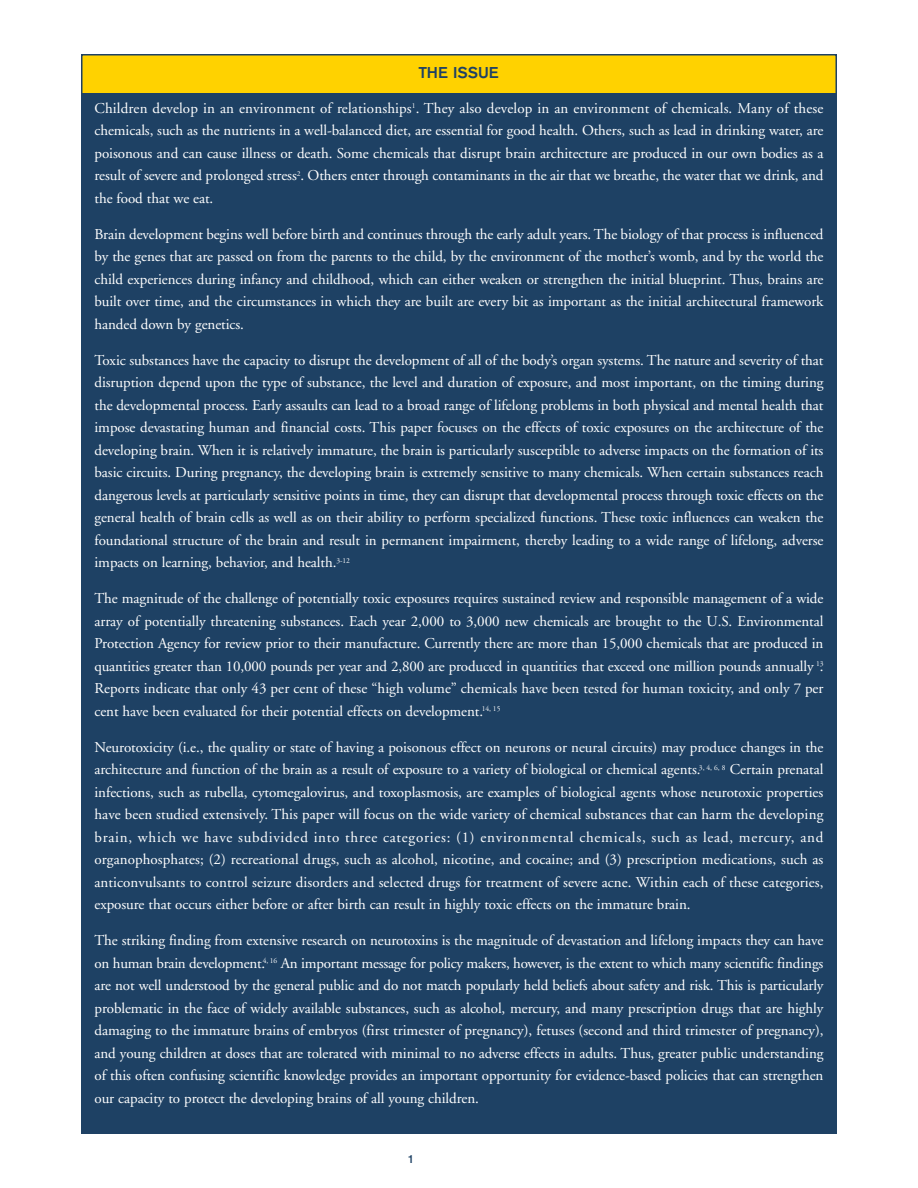
<style>
.page{position:relative;width:918px;height:1188px;background:#fff}
.page>*{position:absolute;margin:0;border:0;box-sizing:border-box;transform-origin:0 0}
.t1{font:16.5px "A Grotesk Mdm";color:#1e4164}
.t2{font:15px/22.5px "Adobe Garamond";letter-spacing:-.005em;color:#fff;text-align:justify}
.t3{font:12px "A Grotesk Mdm";color:#1e4164}
</style>
<div class="page">
<div style="left:81px;top:54px;width:756px;height:1080px;background:#1e4164"></div>
<div style="left:82px;top:55px;width:754px;height:39px;background:#ffd200"></div>
<div style="left:81px;top:54px;width:756px;height:40px;border:2px solid #1e4164"></div>
<p class="t1" style="left:419px;top:67px;width:82px">THE ISSUE</p>
<p class="t2" style="left:94px;top:98px;width:731px">Children develop in an environment of relationships<sup>1</sup>. They also develop in an environment of chemicals. Many of these chemicals, such as the nutrients in a well-balanced diet, are essential for good health. Others, such as lead in drinking water, are poisonous and can cause illness or death. Some chemicals that disrupt brain architecture are produced in our own bodies as a result of severe and prolonged stress<sup>2</sup>. Others enter through contaminants in the air that we breathe, the water that we drink, and the food that we eat.</p>
<p class="t2" style="left:95px;top:224px;width:731px">Brain development begins well before birth and continues through the early adult years. The biology of that process is influenced by the genes that are passed on from the parents to the child, by the environment of the mother’s womb, and by the world the child experiences during infancy and childhood, which can either weaken or strengthen the initial blueprint. Thus, brains are built over time, and the circumstances in which they are built are every bit as important as the initial architectural framework handed down by genetics.</p>
<p class="t2" style="left:95px;top:350px;width:731px">Toxic substances have the capacity to disrupt the development of all of the body’s organ systems. The nature and severity of that disruption depend upon the type of substance, the level and duration of exposure, and most important, on the timing during the developmental process. Early assaults can lead to a broad range of lifelong problems in both physical and mental health that impose devastating human and financial costs. This paper focuses on the effects of toxic exposures on the architecture of the developing brain. When it is relatively immature, the brain is particularly susceptible to adverse impacts on the formation of its basic circuits. During pregnancy, the developing brain is extremely sensitive to many chemicals. When certain substances reach dangerous levels at particularly sensitive points in time, they can disrupt that developmental process through toxic effects on the general health of brain cells as well as on their ability to perform specialized functions. These toxic influences can weaken the foundational structure of the brain and result in permanent impairment, thereby leading to a wide range of lifelong, adverse impacts on learning, behavior, and health.<sup>3-12</sup></p>
<p class="t2" style="left:95px;top:589px;width:731px">The magnitude of the challenge of potentially toxic exposures requires sustained review and responsible management of a wide array of potentially threatening substances. Each year 2,000 to 3,000 new chemicals are brought to the U.S. Environmental Protection Agency for review prior to their manufacture. Currently there are more than 15,000 chemicals that are produced in quantities greater than 10,000 pounds per year and 2,800 are produced in quantities that exceed one million pounds annually <sup>13</sup>.<br>Reports indicate that only 43 per cent of these “high volume” chemicals have been tested for human toxicity, and only 7 per cent have been evaluated for their potential effects on development.<sup>14,</sup> <sup>15</sup></p>
<p class="t2" style="left:94px;top:737px;width:731px">Neurotoxicity (i.e., the quality or state of having a poisonous effect on neurons or neural circuits) may produce changes in the architecture and function of the brain as a result of exposure to a variety of biological or chemical agents.<sup>3,</sup> <sup>4,</sup> <sup>6,</sup> <sup>8</sup> Certain prenatal infections, such as rubella, cytomegalovirus, and toxoplasmosis, are examples of biological agents whose neurotoxic properties have been studied extensively. This paper will focus on the wide variety of chemical substances that can harm the developing brain, which we have subdivided into three categories: (1) environmental chemicals, such as lead, mercury, and organophosphates; (2) recreational drugs, such as alcohol, nicotine, and cocaine; and (3) prescription medications, such as anticonvulsants to control seizure disorders and selected drugs for treatment of severe acne. Within each of these categories, exposure that occurs either before or after birth can result in highly toxic effects on the immature brain.</p>
<p class="t2" style="left:94px;top:931px;width:731px">The striking finding from extensive research on neurotoxins is the magnitude of devastation and lifelong impacts they can have on human brain development.<sup>4,</sup> <sup>16</sup> An important message for policy makers, however, is the extent to which many scientific findings are not well understood by the general public and do not match popularly held beliefs about safety and risk. This is particularly problematic in the face of widely available substances, such as alcohol, mercury, and many prescription drugs that are highly damaging to the immature brains of embryos (first trimester of pregnancy), fetuses (second and third trimester of pregnancy), and young children at doses that are tolerated with minimal to no adverse effects in adults. Thus, greater public understanding of this often confusing scientific knowledge provides an important opportunity for evidence-based policies that can strengthen our capacity to protect the developing brains of all young children.</p>
<p class="t3" style="left:407px;top:1155px;width:9px">1</p>
</div>
